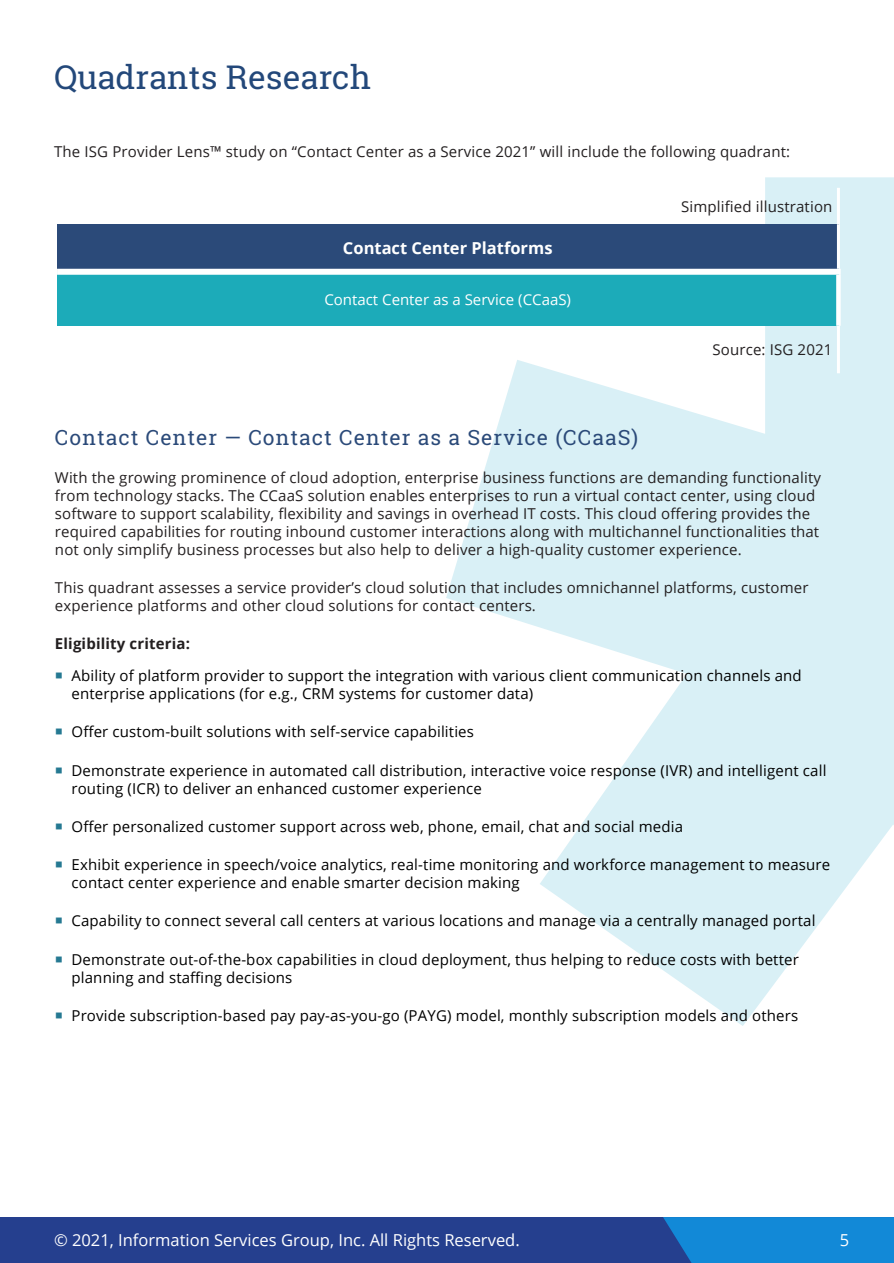
<style>
.page{position:relative;width:894px;height:1263px;background:#fff}
.page>*{position:absolute;margin:0;border:0;box-sizing:border-box;transform-origin:0 0}
.t1{font:33px "Roboto Slab";color:#23487a}
.Body_Copy{font:21px "Roboto Slab";letter-spacing:.05em;color:#2b4a79}
.t2{font:16.5px "Open Sans";color:#fff}
.Body_Copy-2{font:700 16.5px "Open Sans";color:#fff}
.t3{font:15px/18px "Open Sans";letter-spacing:.01em;color:#000}
.t4{font:15px/18px "Open Sans";letter-spacing:.01em;color:#231f20}
.Body_Copy-3{font:15px "Open Sans";color:#fff}
.t5{font:700 15px "Open Sans";letter-spacing:.01em;color:#231f20}
</style>
<div class="page">
<svg style="left:446px;top:177px;width:447px;height:849px;fill:#d9f0f6"></svg>
<div style="left:0;top:1217px;width:893px;height:46px;background:#253f8e"></div>
<div style="left:663px;top:1217px;width:230px;height:46px;background:#1289d7"></div>
<div style="left:57px;top:224px;width:781px;height:48px;background:#2b4a79"></div>
<div style="left:57px;top:272px;width:781px;height:54px;background:#1cabb9"></div>
<hr style="left:836px;top:188px;width:3px;height:36px;background:#fff">
<hr style="left:836px;top:224px;width:3px;height:45px;background:#fff">
<hr style="left:836px;top:326px;width:3px;height:47px;background:#fff">
<div style="left:57px;top:269px;width:783px;height:6px;background:#fff"></div>
<svg style="left:836px;top:275px;width:4px;height:51px"></svg>
<p class="t1" style="left:54px;top:54px;width:318px">Quadrants Research</p>
<p class="t4" style="left:54px;top:142px;width:737px">The ISG Provider Lens™ study on “Contact Center as a Service 2021” will include the following quadrant:</p>
<p class="Body_Copy-2" style="left:343px;top:237px;width:211px">Contact Center Platforms</p>
<p class="Body_Copy-3" style="left:324px;top:289px;width:248px">Contact Center as a Service (CCaaS)</p>
<p class="t4" style="left:681px;top:197px;width:153px">Simplified illustration</p>
<p class="t4" style="left:712px;top:340px;width:121px">Source: ISG 2021</p>
<p class="Body_Copy" style="left:55px;top:422px;width:584px">Contact Center — Contact Center as a Service (CCaaS)</p>
<p class="t4" style="left:55px;top:468px;width:767px">With the growing prominence of cloud adoption, enterprise business functions are demanding functionality from technology stacks. The CCaaS solution enables enterprises to run a virtual contact center, using cloud software to support scalability, flexibility and savings in overhead IT costs. This cloud offering provides the required capabilities for routing inbound customer interactions along with multichannel functionalities that not only simplify business processes but also help to deliver a high-quality customer experience.</p>
<p class="t4" style="left:55px;top:578px;width:754px">This quadrant assesses a service provider’s cloud solution that includes omnichannel platforms, customer experience platforms and other cloud solutions for contact centers.</p>
<p class="t5" style="left:55px;top:633px;width:136px">Eligibility criteria:</p>
<p class="t3" style="left:71px;top:666px;width:731px">Ability of platform provider to support the integration with various client communication channels and enterprise applications (for e.g., CRM systems for customer data)</p>
<p class="t3" style="left:71px;top:722px;width:404px">Offer custom-built solutions with self-service capabilities</p>
<p class="t3" style="left:71px;top:760px;width:756px">Demonstrate experience in automated call distribution, interactive voice response (IVR) and intelligent call routing (ICR) to deliver an enhanced customer experience</p>
<p class="t3" style="left:71px;top:817px;width:613px">Offer personalized customer support across web, phone, email, chat and social media</p>
<p class="t3" style="left:71px;top:855px;width:760px">Exhibit experience in speech/voice analytics, real-time monitoring and workforce management to measure contact center experience and enable smarter decision making</p>
<p class="t3" style="left:71px;top:911px;width:745px">Capability to connect several call centers at various locations and manage via a centrally managed portal</p>
<p class="t3" style="left:71px;top:949px;width:728px">Demonstrate out-of-the-box capabilities in cloud deployment, thus helping to reduce costs with better planning and staffing decisions</p>
<p class="t3" style="left:71px;top:1006px;width:728px">Provide subscription-based pay pay-as-you-go (PAYG) model, monthly subscription models and others</p>
<p class="t2" style="left:54px;top:1229px;width:467px">© 2021, Information Services Group, Inc. All Rights Reserved.</p>
<p class="t2" style="left:839px;top:1229px;width:11px">5</p>
</div>
